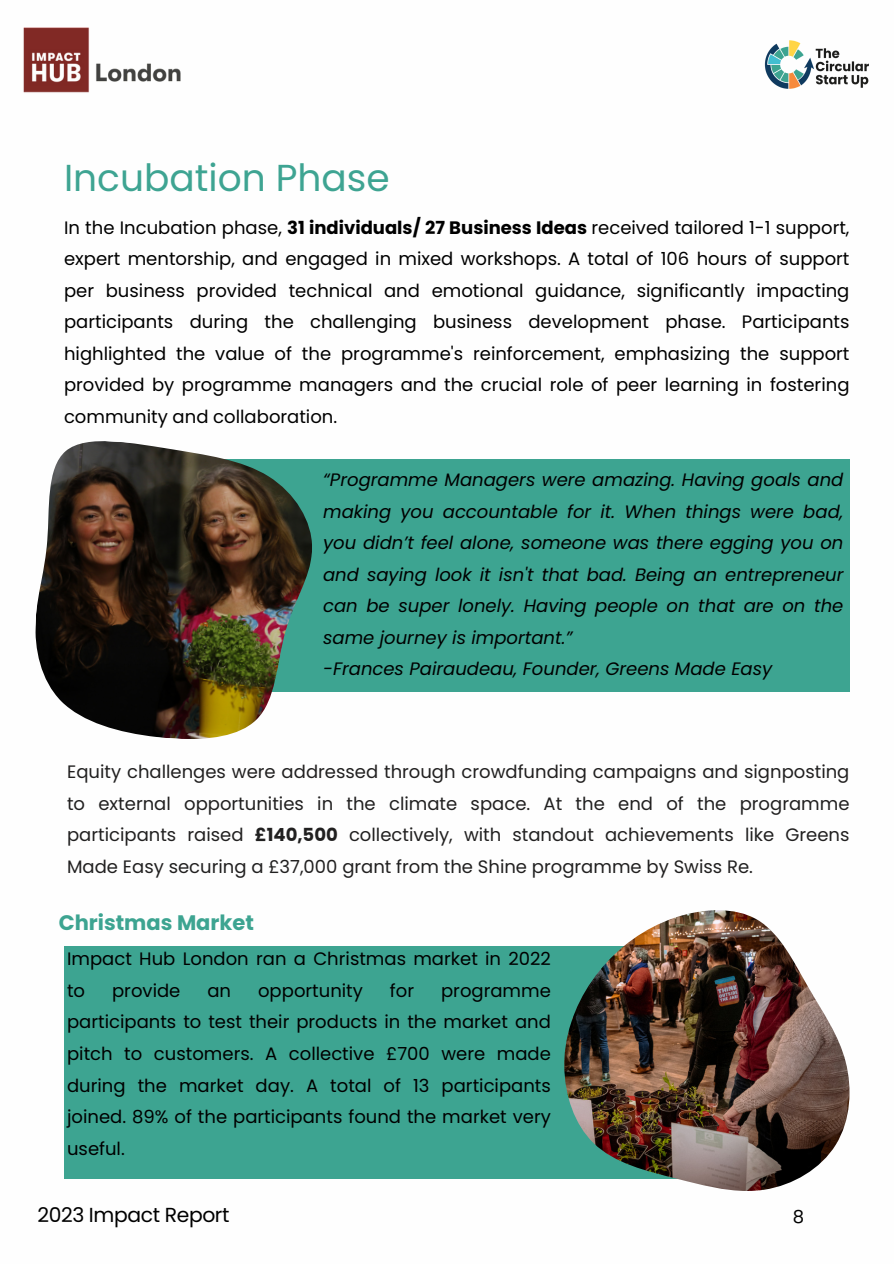
<style>
.page{position:relative;width:894px;height:1264px;background:#fff}
.page>*{position:absolute;margin:0;border:0;box-sizing:border-box;transform-origin:0 0}
.t1{font:37.5px "Poppins";color:#3ea492}
.t2{font:700 21px "Poppins";color:#3da491}
.t3{font:20.25px "Poppins";letter-spacing:-.02em;color:#000}
.t4{font:18px/31.5px "Poppins";color:#000;text-align:justify}
.t5{font:italic 18px/31.5px "Poppins";color:#000;text-align:justify}
.t6{font:18px/31.5px "Poppins";color:#212020;text-align:justify}
.s1{font-weight:700}
</style>
<div class="page">
<img style="left:23px;top:27px;width:158px;height:66px">
<img style="left:764px;top:40px;width:105px;height:49px">
<div style="left:116px;top:459px;width:733px;height:232px;background:#3da491"></div>
<img style="left:35px;top:441px;width:277px;height:298px">
<div style="left:64px;top:945px;width:715px;height:233px;background:#3da491"></div>
<img style="left:564px;top:910px;width:285px;height:280px">
<p class="t1" style="left:64px;top:151px;width:327px">Incubation Phase</p>
<h1 class="t4" style="left:64px;top:211px;width:786px">In the Incubation phase, <span class="s1">31 individuals/ 27 Business Ideas</span> received tailored 1-1 support, expert mentorship, and engaged in mixed workshops. A total of 106 hours of support per business provided technical and emotional guidance, significantly impacting participants during the challenging business development phase. Participants highlighted the value of the programme's reinforcement, emphasizing the support provided by programme managers and the crucial role of peer learning in fostering community and collaboration.</h1>
<p class="t5" style="left:323px;top:464px;width:521px">“Programme Managers were amazing. Having goals and making you accountable for it. When things were bad, you didn’t feel alone, someone was there egging you on and saying look it isn't that bad. Being an entrepreneur can be super lonely. Having people on that are on the same journey is important.”</p>
<h2 class="t5" style="left:323px;top:653px;width:450px">-Frances Pairaudeau, Founder, Greens Made Easy</h2>
<p class="t6" style="left:67px;top:756px;width:783px">Equity challenges were addressed through crowdfunding campaigns and signposting to external opportunities in the climate space. At the end of the programme participants raised <span class="s1">£140,500</span> collectively, with standout achievements like Greens Made Easy securing a £37,000 grant from the Shine programme by Swiss Re.</p>
<p class="t2" style="left:59px;top:907px;width:197px">Christmas Market</p>
<h3 class="t4" style="left:67px;top:943px;width:485px">Impact Hub London ran a Christmas market in 2022 to</h3>
<h3 class="t4" style="left:112px;top:974px;width:70px">provide</h3>
<h3 class="t4" style="left:207px;top:974px;width:25px">an</h3>
<h3 class="t4" style="left:258px;top:974px;width:106px">opportunity</h3>
<h3 class="t4" style="left:390px;top:974px;width:26px">for</h3>
<h3 class="t4" style="left:67px;top:974px;width:485px;text-indent:374px">programme participants to test their products in the market and pitch to customers. A collective £700 were made during the market day. A total of 13 participants joined. 89% of the participants found the market very useful.</h3>
<p class="t3" style="left:37px;top:1200px;width:194px">2023 Impact Report</p>
<p class="t4" style="left:792px;top:1200px;width:13px">8</p>
</div>
